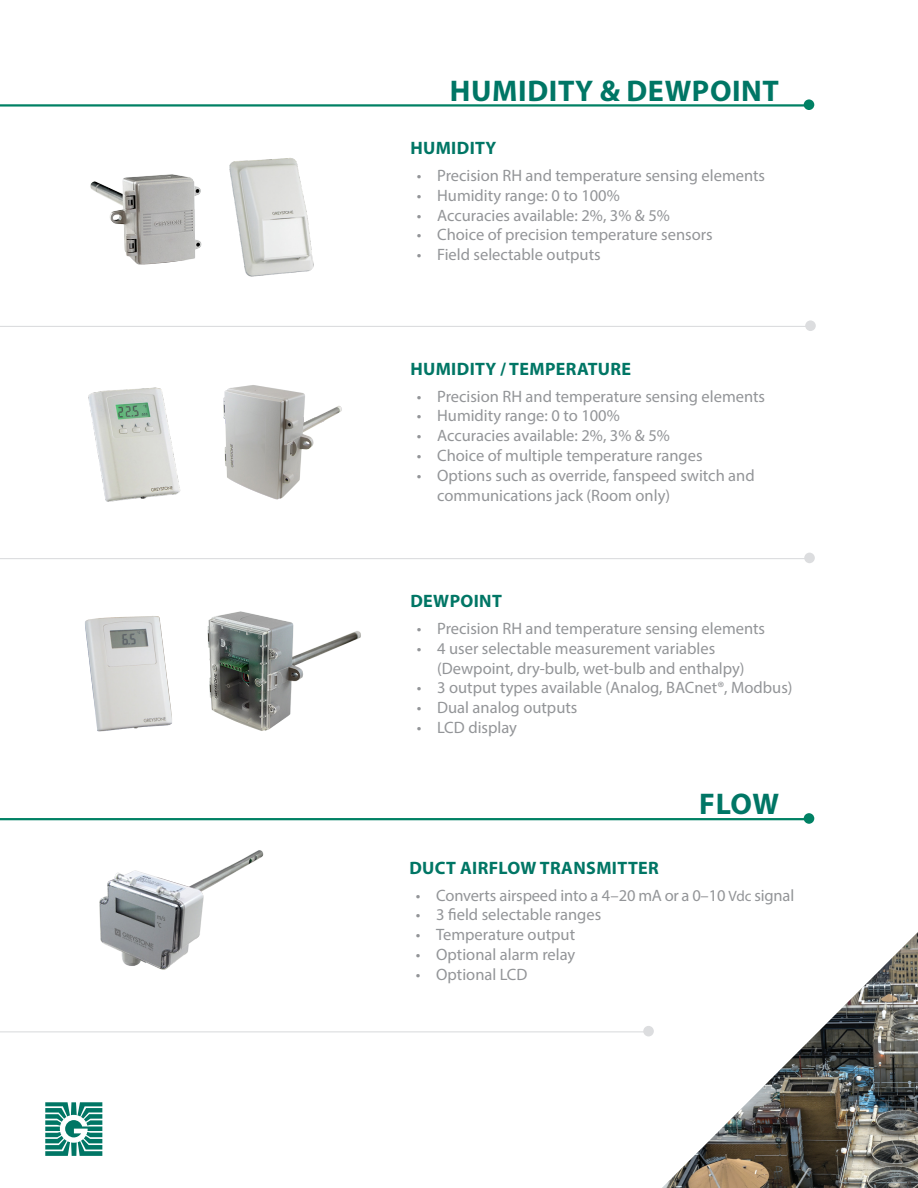
<style>
.page{position:relative;width:918px;height:1188px;background:#fff}
.page>*{position:absolute;margin:0;border:0;box-sizing:border-box;transform-origin:0 0}
.t1{font:700 30px "Myriad Pro";letter-spacing:.02em;color:#007665}
.t2{font:700 18px "Myriad Pro";letter-spacing:.02em;color:#007665}
.t3{font:16.5px/19.8px "Myriad Pro";color:#939598}
.s1{font-size:15px}
</style>
<div class="page">
<div style="left:802px;top:98px;width:14px;height:14px;background:#008164;border-radius:50%"></div>
<div style="left:801px;top:96px;width:16px;height:17px;border:3px solid #fff;border-radius:50%"></div>
<hr style="left:0;top:104px;width:808px;height:3px;background:#008164">
<div style="left:642px;top:1024px;width:13px;height:14px;background:#dcdddf;border-radius:50%"></div>
<div style="left:640px;top:1023px;width:17px;height:16px;border:3px solid #fff;border-radius:50%"></div>
<hr style="left:0;top:1031px;width:647px;height:1px;background:#dcdddf">
<svg style="left:45px;top:1102px;width:57px;height:54px"></svg>
<div style="left:803px;top:551px;width:13px;height:14px;background:#dcdddf;border-radius:50%"></div>
<div style="left:801px;top:550px;width:17px;height:16px;border:3px solid #fff;border-radius:50%"></div>
<hr style="left:0;top:558px;width:808px;height:1px;background:#dcdddf">
<div style="left:804px;top:319px;width:13px;height:14px;background:#dcdddf;border-radius:50%"></div>
<div style="left:802px;top:317px;width:17px;height:17px;border:3px solid #fff;border-radius:50%"></div>
<hr style="left:0;top:326px;width:809px;height:1px;background:#dcdddf">
<img style="left:90px;top:174px;width:112px;height:91px">
<img style="left:223px;top:385px;width:119px;height:115px">
<img style="left:88px;top:387px;width:93px;height:115px">
<svg style="left:0;top:820px;width:801px;height:1px"></svg>
<div style="left:802px;top:812px;width:14px;height:13px;background:#008164;border-radius:50%"></div>
<div style="left:801px;top:810px;width:16px;height:17px;border:3px solid #fff;border-radius:50%"></div>
<hr style="left:0;top:818px;width:808px;height:2px;background:#008164">
<img style="left:215px;top:611px;width:146px;height:120px">
<img style="left:85px;top:616px;width:130px;height:116px">
<img style="left:99px;top:850px;width:165px;height:120px">
<img style="left:229px;top:158px;width:85px;height:119px">
<img style="left:662px;top:932px;width:256px;height:256px">
<p class="t1" style="left:450px;top:71px;width:331px">HUMIDITY &amp; DEWPOINT</p>
<p class="t2" style="left:410px;top:136px;width:88px">HUMIDITY</p>
<p class="t3" style="left:417px;top:165px;width:350px">• Precision RH and temperature sensing elements</p>
<p class="t3" style="left:417px;top:185px;width:204px">• Humidity range: 0 to 100%</p>
<p class="t3" style="left:417px;top:205px;width:255px">• Accuracies available: 2%, 3% &amp; 5%</p>
<p class="t3" style="left:417px;top:225px;width:297px">• Choice of precision temperature sensors</p>
<p class="t3" style="left:417px;top:245px;width:185px">• Field selectable outputs</p>
<p class="t2" style="left:410px;top:357px;width:222px">HUMIDITY / TEMPERATURE</p>
<p class="t3" style="left:417px;top:386px;width:350px">• Precision RH and temperature sensing elements</p>
<p class="t3" style="left:417px;top:406px;width:204px">• Humidity range: 0 to 100%</p>
<p class="t3" style="left:417px;top:425px;width:255px">• Accuracies available: 2%, 3% &amp; 5%</p>
<p class="t3" style="left:417px;top:445px;width:287px">• Choice of multiple temperature ranges</p>
<p class="t3" style="left:437px;top:465px;width:319px;text-indent:-20px">• Options such as override, fanspeed switch and communications jack (Room only)</p>
<p class="t2" style="left:410px;top:589px;width:93px">DEWPOINT</p>
<p class="t3" style="left:417px;top:618px;width:350px">• Precision RH and temperature sensing elements</p>
<p class="t3" style="left:437px;top:638px;width:309px;text-indent:-20px">• 4 user selectable measurement variables (Dewpoint, dry-bulb, wet-bulb and enthalpy)</p>
<p class="t3" style="left:417px;top:678px;width:377px">• 3 output types available (Analog, BACnet®, Modbus)</p>
<p class="t3" style="left:417px;top:697px;width:162px">• Dual analog outputs</p>
<p class="t3" style="left:417px;top:717px;width:102px">• LCD display</p>
<p class="t1" style="left:699px;top:785px;width:81px">FLOW</p>
<p class="t2" style="left:409px;top:856px;width:251px">DUCT AIRFLOW TRANSMITTER</p>
<p class="t3" style="left:416px;top:885px;width:380px">• Converts airspeed into a 4–20 mA or a 0–10 <span class="s1">Vdc</span> signal</p>
<p class="t3" style="left:416px;top:905px;width:187px">• 3 field selectable ranges</p>
<p class="t3" style="left:416px;top:925px;width:161px">• Temperature output</p>
<p class="t3" style="left:416px;top:944px;width:161px">• Optional alarm relay</p>
<p class="t3" style="left:416px;top:964px;width:113px">• Optional LCD</p>
</div>
